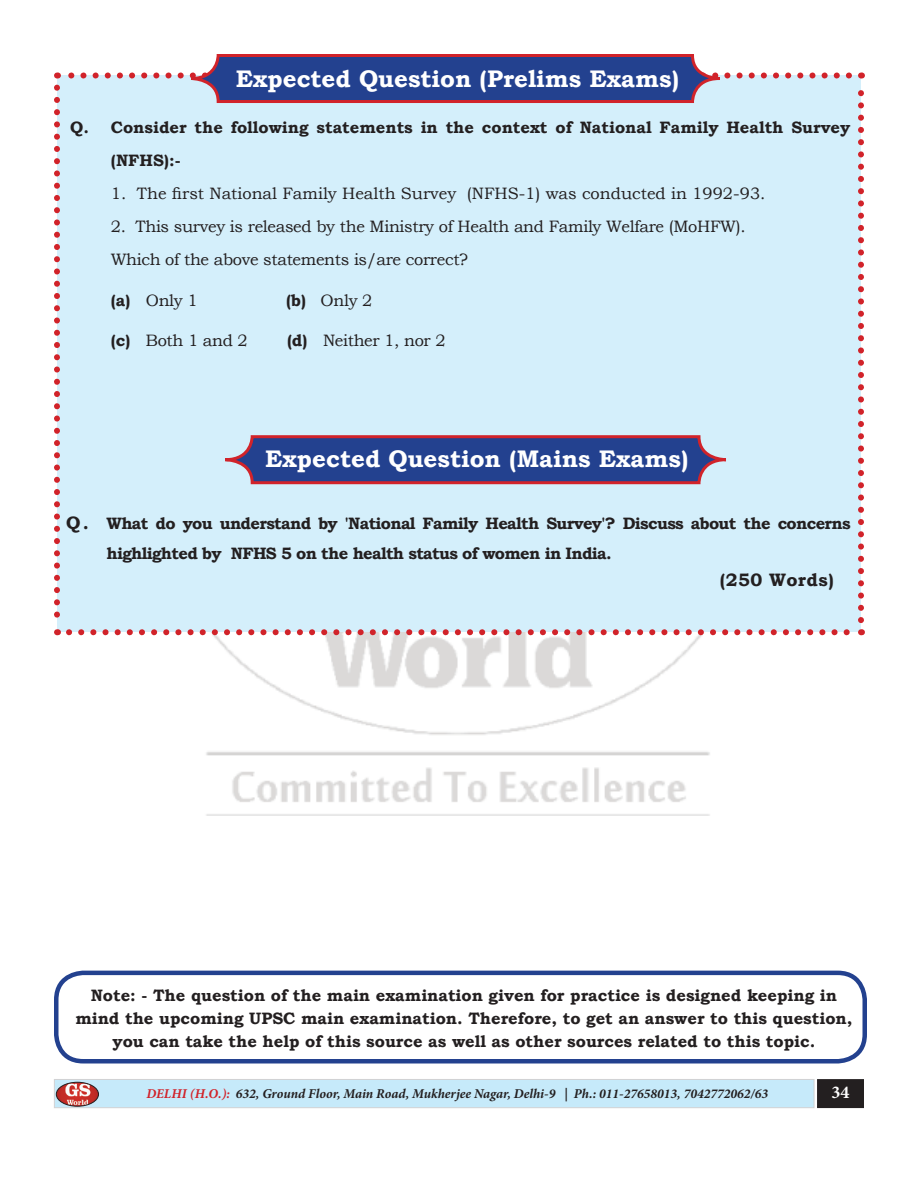
<style>
.page{position:relative;width:918px;height:1188px;background:#fff}
.page>*{position:absolute;margin:0;border:0;box-sizing:border-box;transform-origin:0 0}
.t1{font:700 24px "Bookman Old Style";color:#fff}
.t2{font:700 18px "Bookman Old Style";letter-spacing:.02em;color:#231f20}
.t3{font:700 18px "Minion Pro";color:#fff}
.t4{font:700 16.5px/22.8px "Bookman Old Style";color:#231f20}
.t5{font:16.5px/33px "Bookman Old Style";letter-spacing:-.02em;color:#231f20}
.t6{font:700 16.5px/30px "Bookman Old Style";letter-spacing:-.04em;color:#231f20}
.t7{font:16.5px "Bookman Old Style";color:#231f20}
.t8{font:italic 700 13.5px "Minion Pro";color:#231f20}
.s1{font-weight:700}
.s2{font-size:18px}
.s3{color:#d1232a}
</style>
<div class="page">
<img style="left:189px;top:635px;width:537px;height:180px">
<div style="left:54px;top:1079px;width:760px;height:29px;background:#c6eafa;border:1px solid #d1d2d4"></div>
<div style="left:818px;top:1080px;width:45px;height:27px;background:#231f20"></div>
<div style="left:817px;top:1079px;width:47px;height:29px;border:2px solid #231f20"></div>
<img style="left:56px;top:1082px;width:43px;height:24px">
<div style="left:56px;top:1082px;width:43px;height:24px;border:1px solid #231f20;border-radius:50%"></div>
<svg style="left:54px;top:54px;width:810px;height:581px;background:#c6dced"></svg>
<div style="left:54px;top:971px;width:813px;height:93px;border:4px solid #23418f;border-radius:27px"></div>
<h1 class="t1" style="left:236px;top:61px;width:445px">Expected Question (Prelims Exams)</h1>
<p class="t4" style="left:111px;top:110px;width:741px;line-height:33px;text-indent:-41px">Q. Consider the following statements in the context of National Family Health Survey (NFHS):-</p>
<p class="t7" style="left:111px;top:182px;width:656px">1. The first National Family Health Survey (NFHS-1) was conducted in 1992-93.</p>
<p class="t5" style="left:111px;top:209px;width:636px">2. This survey is released by the Ministry of Health and Family Welfare (MoHFW).<br>Which of the above statements is/are correct?</p>
<p class="t5" style="left:111px;top:284px;width:88px"><span class="s1">(a)</span> Only 1</p>
<p class="t5" style="left:286px;top:284px;width:88px"><span class="s1">(b)</span> Only 2</p>
<p class="t5" style="left:111px;top:323px;width:138px"><span class="s1">(c)</span> Both 1 and 2</p>
<p class="t5" style="left:287px;top:323px;width:160px"><span class="s1">(d)</span> Neither 1, nor 2</p>
<h1 class="t1" style="left:265px;top:441px;width:425px">Expected Question (Mains Exams)</h1>
<p class="t6" style="left:106px;top:508px;width:746px;text-indent:-40px"><span class="s2">Q .</span> What do you understand by 'National Family Health Survey'? Discuss about the concerns highlighted by NFHS 5 on the health status of women in India.</p>
<p class="t2" style="left:720px;top:566px;width:116px">(250 Words)</p>
<p class="t4" style="left:75px;top:984px;width:779px;text-align:center">Note: - The question of the main examination given for practice is designed keeping in mind the upcoming UPSC main examination. Therefore, to get an answer to this question, you can take the help of this source as well as other sources related to this topic.</p>
<p class="t8" style="left:146px;top:1085px;width:623px"><span class="s3">DELHI (H.O.):</span> 632, Ground Floor, Main Road, Mukherjee Nagar, Delhi-9 | Ph.: 011-27658013, 7042772062/63</p>
<p class="t3" style="left:832px;top:1079px;width:19px">34</p>
</div>
